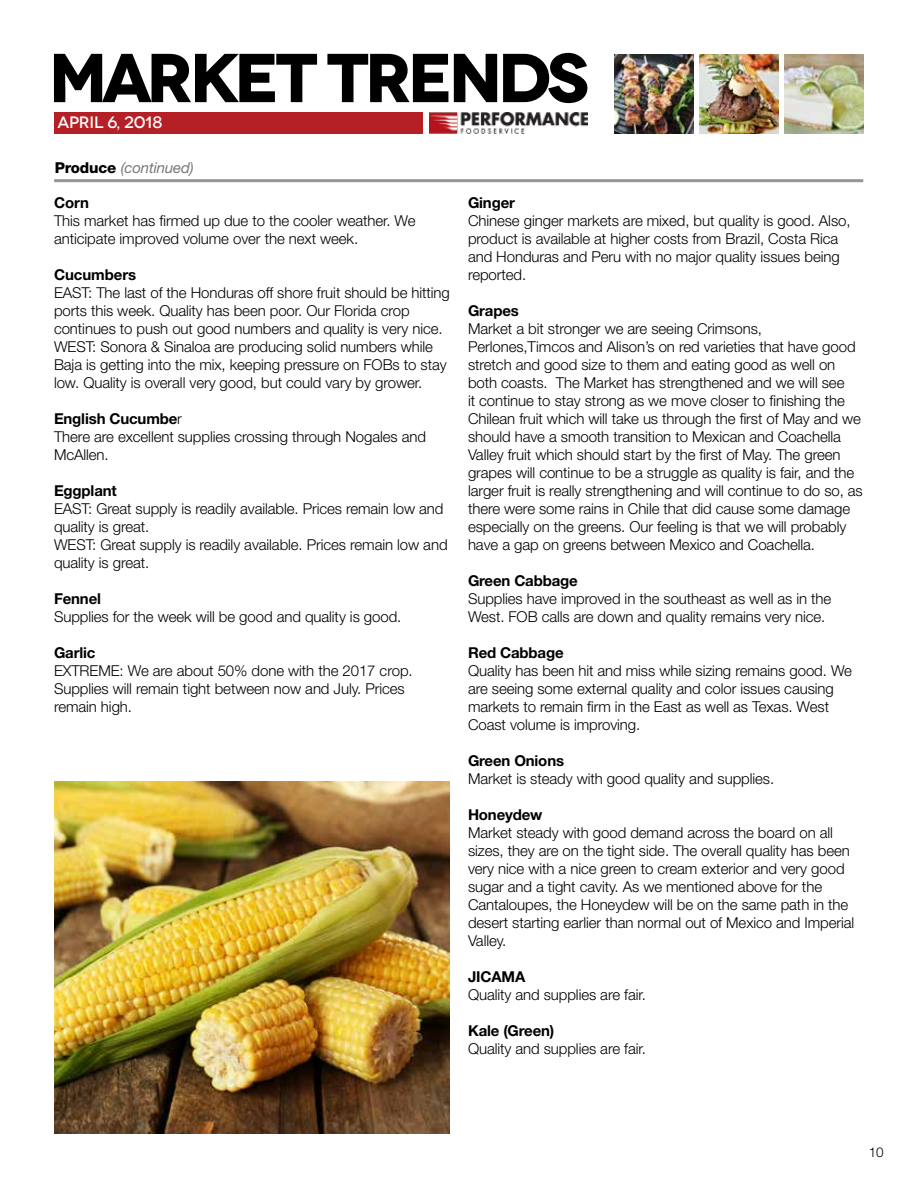
<style>
.page{position:relative;width:918px;height:1188px;background:#fff}
.page>*{position:absolute;margin:0;border:0;box-sizing:border-box;transform-origin:0 0}
.t1{font:700 69px "Novecentowide";letter-spacing:-.07em;color:#000}
.t2{font:500 16.5px "Novecentowide";letter-spacing:-.01em;color:#fff}
.t3{font:300 15px/18px "Helvetica Neue LT Std";letter-spacing:-.005em;color:#000}
.t4{font:700 15px "Helvetica Neue LT Std";letter-spacing:-.01em;color:#000}
.t5{font:italic 15px "Helvetica Neue LT Std";letter-spacing:-.01em;color:#77787b}
.t6{font:300 13.5px "Helvetica Neue LT Std";color:#000}
.s1{font-weight:800;font-style:normal;color:#000}
.s2{font-weight:700}
</style>
<div class="page">
<div style="left:55px;top:112px;width:368px;height:21px;background:#b42025"></div>
<img style="left:430px;top:112px;width:158px;height:21px">
<img style="left:614px;top:54px;width:80px;height:79px">
<img style="left:785px;top:54px;width:79px;height:79px">
<img style="left:699px;top:54px;width:80px;height:79px">
<hr style="left:54px;top:179px;width:809px;height:3px;background:#939598">
<img style="left:54px;top:782px;width:396px;height:352px">
<h1 class="t1" style="left:49px;top:35px;width:542px">MARKET TRENDS</h1>
<p class="t2" style="left:58px;top:113px;width:106px">April 6, 2018</p>
<p class="t5" style="left:55px;top:158px;width:141px"><span class="s1">Produce</span> (continued)</p>
<p class="t4" style="left:54px;top:194px;width:37px">Corn</p>
<p class="t3" style="left:54px;top:212px;width:363px">This market has firmed up due to the cooler weather. We anticipate improved volume over the next week.</p>
<p class="t4" style="left:54px;top:266px;width:84px">Cucumbers</p>
<p class="t3" style="left:54px;top:284px;width:397px">EAST: The last of the Honduras off shore fruit should be hitting ports this week. Quality has been poor. Our Florida crop continues to push out good numbers and quality is very nice.<br>WEST: Sonora &amp; Sinaloa are producing solid numbers while Baja is getting into the mix, keeping pressure on FOBs to stay low. Quality is overall very good, but could vary by grower.</p>
<p class="t3" style="left:54px;top:410px;width:374px"><span class="s2">English Cucumbe</span>r<br>There are excellent supplies crossing through Nogales and<br>McAllen.</p>
<p class="t4" style="left:54px;top:482px;width:64px">Eggplant</p>
<p class="t3" style="left:54px;top:500px;width:395px">EAST: Great supply is readily available. Prices remain low and quality is great.<br>WEST: Great supply is readily available. Prices remain low and quality is great.</p>
<p class="t4" style="left:54px;top:590px;width:49px">Fennel</p>
<p class="t3" style="left:54px;top:608px;width:349px">Supplies for the week will be good and quality is good.</p>
<p class="t4" style="left:54px;top:644px;width:43px">Garlic</p>
<p class="t3" style="left:54px;top:662px;width:360px">EXTREME: We are about 50% done with the 2017 crop.<br>Supplies will remain tight between now and July. Prices remain high.</p>
<p class="t4" style="left:468px;top:194px;width:49px">Ginger</p>
<p class="t3" style="left:468px;top:212px;width:384px">Chinese ginger markets are mixed, but quality is good. Also, product is available at higher costs from Brazil, Costa Rica and Honduras and Peru with no major quality issues being reported.</p>
<p class="t4" style="left:468px;top:302px;width:52px">Grapes</p>
<p class="t3" style="left:468px;top:320px;width:396px">Market a bit stronger we are seeing Crimsons, Perlones,Timcos and Alison’s on red varieties that have good stretch and good size to them and eating good as well on both coasts. The Market has strengthened and we will see<br>it continue to stay strong as we move closer to finishing the Chilean fruit which will take us through the first of May and we should have a smooth transition to Mexican and Coachella Valley fruit which should start by the first of May. The green grapes will continue to be a struggle as quality is fair, and the larger fruit is really strengthening and will continue to do so, as there were some rains in Chile that did cause some damage especially on the greens. Our feeling is that we will probably have a gap on greens between Mexico and Coachella.</p>
<p class="t4" style="left:468px;top:572px;width:111px">Green Cabbage</p>
<p class="t3" style="left:468px;top:590px;width:365px">Supplies have improved in the southeast as well as in the<br>West. FOB calls are down and quality remains very nice.</p>
<p class="t4" style="left:468px;top:644px;width:97px">Red Cabbage</p>
<p class="t3" style="left:468px;top:662px;width:386px">Quality has been hit and miss while sizing remains good. We are seeing some external quality and color issues causing markets to remain firm in the East as well as Texas. West Coast volume is improving.</p>
<p class="t4" style="left:468px;top:752px;width:98px">Green Onions</p>
<p class="t3" style="left:468px;top:770px;width:308px">Market is steady with good quality and supplies.</p>
<p class="t4" style="left:468px;top:806px;width:76px">Honeydew</p>
<p class="t3" style="left:468px;top:824px;width:388px">Market steady with good demand across the board on all sizes, they are on the tight side. The overall quality has been very nice with a nice green to cream exterior and very good sugar and a tight cavity. As we mentioned above for the Cantaloupes, the Honeydew will be on the same path in the desert starting earlier than normal out of Mexico and Imperial Valley.</p>
<p class="t4" style="left:468px;top:968px;width:59px">JICAMA</p>
<p class="t3" style="left:468px;top:986px;width:179px">Quality and supplies are fair.</p>
<p class="t4" style="left:468px;top:1022px;width:88px">Kale (Green)</p>
<p class="t3" style="left:468px;top:1040px;width:179px">Quality and supplies are fair.</p>
<p class="t6" style="left:869px;top:1144px;width:17px">10</p>
</div>
